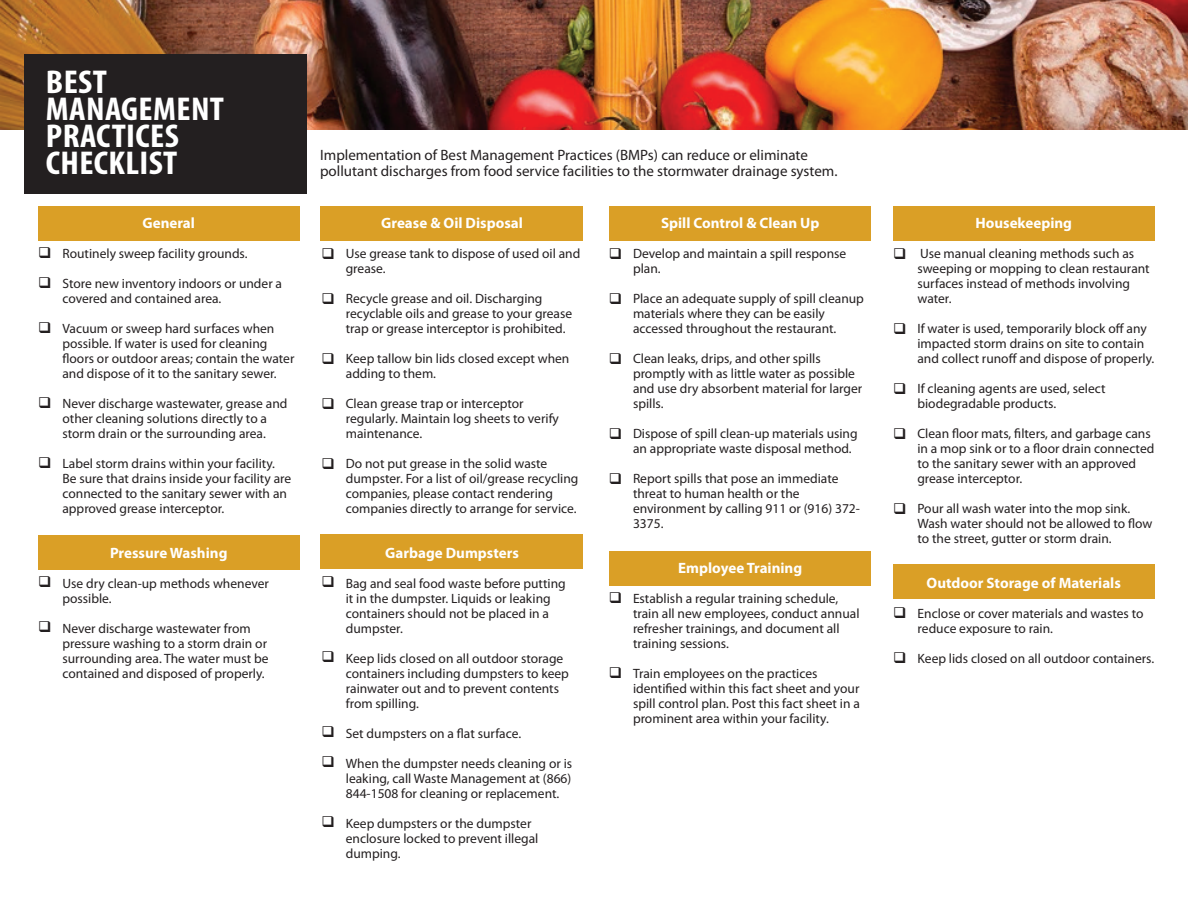
<style>
.page{position:relative;width:1188px;height:918px;background:#fff}
.page>*{position:absolute;margin:0;border:0;box-sizing:border-box;transform-origin:0 0}
.t1{font:700 condensed 33.15px/27px "Myriad Pro";letter-spacing:.01em;color:#fff;scale:1.09 1}
.t2{font:15px/16.5px "Myriad Pro";color:#231f20}
.t3{font:700 15px "Myriad Pro";color:#fff}
.t4{font:13.5px/15px "Myriad Pro";color:#231f20}
</style>
<div class="page">
<div style="left:320px;top:535px;width:263px;height:34px;background:#da9f26"></div>
<div style="left:893px;top:565px;width:261px;height:34px;background:#da9f26"></div>
<div style="left:38px;top:535px;width:261px;height:34px;background:#da9f26"></div>
<div style="left:610px;top:206px;width:261px;height:35px;background:#da9f26"></div>
<div style="left:320px;top:206px;width:263px;height:35px;background:#da9f26"></div>
<div style="left:893px;top:206px;width:261px;height:35px;background:#da9f26"></div>
<div style="left:38px;top:206px;width:261px;height:35px;background:#da9f26"></div>
<div style="left:610px;top:551px;width:261px;height:34px;background:#da9f26"></div>
<img style="left:0;top:0;width:1188px;height:130px">
<div style="left:24px;top:55px;width:283px;height:139px;background:#231f20"></div>
<h1 class="t1" style="left:46px;top:67px;width:165px">BEST<br>MANAGEMENT<br>PRACTICES<br>CHECKLIST</h1>
<p class="t3" style="left:142px;top:213px;width:54px">General</p>
<p class="t4" style="left:62px;top:245px;width:187px">Routinely sweep facility grounds.</p>
<p class="t4" style="left:62px;top:275px;width:221px">Store new inventory indoors or under a covered and contained area.</p>
<p class="t4" style="left:62px;top:320px;width:233px">Vacuum or sweep hard surfaces when possible. If water is used for cleaning floors or outdoor areas; contain the water and dispose of it to the sanitary sewer.</p>
<p class="t4" style="left:62px;top:395px;width:227px">Never discharge wastewater, grease and other cleaning solutions directly to a storm drain or the surrounding area.</p>
<p class="t4" style="left:62px;top:455px;width:230px">Label storm drains within your facility.<br>Be sure that drains inside your facility are connected to the sanitary sewer with an approved grease interceptor.</p>
<p class="t3" style="left:110px;top:543px;width:119px">Pressure Washing</p>
<p class="t4" style="left:62px;top:575px;width:208px">Use dry clean-up methods whenever possible.</p>
<p class="t4" style="left:62px;top:620px;width:208px">Never discharge wastewater from pressure washing to a storm drain or surrounding area. The water must be contained and disposed of properly.</p>
<p class="t2" style="left:320px;top:146px;width:519px">Implementation of Best Management Practices (BMPs) can reduce or eliminate pollutant discharges from food service facilities to the stormwater drainage system.</p>
<p class="t3" style="left:381px;top:213px;width:143px">Grease &amp; Oil Disposal</p>
<p class="t4" style="left:346px;top:245px;width:236px">Use grease tank to dispose of used oil and grease.</p>
<p class="t4" style="left:346px;top:290px;width:228px">Recycle grease and oil. Discharging recyclable oils and grease to your grease trap or grease interceptor is prohibited.</p>
<p class="t4" style="left:346px;top:350px;width:225px">Keep tallow bin lids closed except when adding to them.</p>
<p class="t4" style="left:346px;top:395px;width:215px">Clean grease trap or interceptor regularly. Maintain log sheets to verify maintenance.</p>
<p class="t4" style="left:346px;top:455px;width:234px">Do not put grease in the solid waste dumpster. For a list of oil/grease recycling companies, please contact rendering companies directly to arrange for service.</p>
<p class="t3" style="left:385px;top:543px;width:135px">Garbage Dumpsters</p>
<p class="t4" style="left:346px;top:575px;width:221px">Bag and seal food waste before putting it in the dumpster. Liquids or leaking containers should not be placed in a dumpster.</p>
<p class="t4" style="left:346px;top:650px;width:225px">Keep lids closed on all outdoor storage containers including dumpsters to keep rainwater out and to prevent contents from spilling.</p>
<p class="t4" style="left:346px;top:725px;width:177px">Set dumpsters on a flat surface.</p>
<p class="t4" style="left:346px;top:755px;width:228px;text-align:justify">When the dumpster needs cleaning or is leaking, call Waste Management at (866)<br>844-1508 for cleaning or replacement.</p>
<p class="t4" style="left:346px;top:815px;width:194px">Keep dumpsters or the dumpster enclosure locked to prevent illegal dumping.</p>
<p class="t3" style="left:661px;top:213px;width:160px">Spill Control &amp; Clean Up</p>
<p class="t4" style="left:633px;top:245px;width:215px">Develop and maintain a spill response plan.</p>
<p class="t4" style="left:633px;top:290px;width:232px">Place an adequate supply of spill cleanup materials where they can be easily accessed throughout the restaurant.</p>
<p class="t4" style="left:633px;top:350px;width:231px">Clean leaks, drips, and other spills promptly with as little water as possible and use dry absorbent material for larger spills.</p>
<p class="t4" style="left:633px;top:425px;width:226px">Dispose of spill clean-up materials using an appropriate waste disposal method.</p>
<p class="t4" style="left:633px;top:470px;width:229px">Report spills that pose an immediate threat to human health or the environment by calling 911 or (916) 372-<br>3375.</p>
<p class="t3" style="left:678px;top:558px;width:125px">Employee Training</p>
<p class="t4" style="left:633px;top:590px;width:228px">Establish a regular training schedule, train all new employees, conduct annual refresher trainings, and document all training sessions.</p>
<p class="t4" style="left:633px;top:665px;width:228px">Train employees on the practices identified within this fact sheet and your spill control plan. Post this fact sheet in a prominent area within your facility.</p>
<p class="t3" style="left:975px;top:213px;width:98px">Housekeeping</p>
<p class="t4" style="left:917px;top:245px;width:234px">Use manual cleaning methods such as sweeping or mopping to clean restaurant surfaces instead of methods involving water.</p>
<p class="t4" style="left:917px;top:320px;width:238px">If water is used, temporarily block off any impacted storm drains on site to contain and collect runoff and dispose of properly.</p>
<p class="t4" style="left:917px;top:380px;width:189px">If cleaning agents are used, select biodegradable products.</p>
<p class="t4" style="left:917px;top:425px;width:238px">Clean floor mats, filters, and garbage cans in a mop sink or to a floor drain connected to the sanitary sewer with an approved grease interceptor.</p>
<p class="t4" style="left:917px;top:500px;width:237px">Pour all wash water into the mop sink.<br>Wash water should not be allowed to flow to the street, gutter or storm drain.</p>
<p class="t3" style="left:927px;top:573px;width:196px">Outdoor Storage of Materials</p>
<p class="t4" style="left:918px;top:605px;width:227px">Enclose or cover materials and wastes to reduce exposure to rain.</p>
<p class="t4" style="left:918px;top:650px;width:238px">Keep lids closed on all outdoor containers.</p>
</div>
